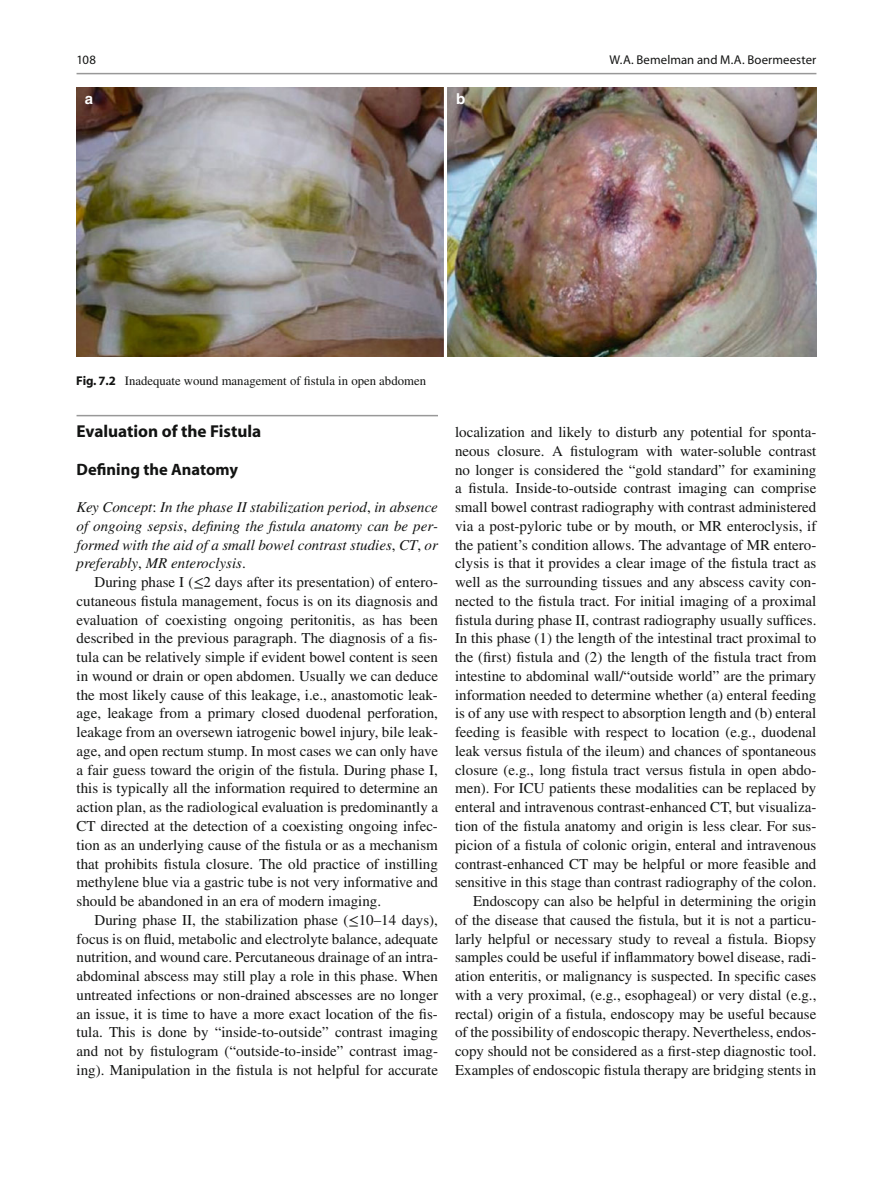
<style>
.page{position:relative;width:893px;height:1187px;background:#fff}
.page>*{position:absolute;margin:0;border:0;box-sizing:border-box;transform-origin:0 0}
.t1{font:700 17.25px "Myriad";color:#131413}
.t2{font:700 16.5px "Myriad";color:#131413}
.t3{font:15px/18.8px "Times";color:#131413;text-align:justify}
.t4{font:italic 15px/18.8px "Times";color:#131413;text-align:justify}
.t5{font:700 15px "Helvetica";color:#fff}
.t6{font:12.75px "Times";color:#131413}
.t7{font:12.75px "Myriad";letter-spacing:.01em;color:#131413}
.s1{font-family:"Myriad";font-weight:700}
.s2{font-style:normal}
.s3{font-family:"STIX General"}
</style>
<div class="page">
<hr style="left:77px;top:415px;width:361px;height:1px;background:#989898">
<img style="left:76px;top:88px;width:367px;height:268px">
<img style="left:448px;top:88px;width:369px;height:268px">
<hr style="left:77px;top:73px;width:739px;height:1px;background:#989898">
<p class="t7" style="left:77px;top:55px;width:21px">108</p>
<p class="t5" style="left:85px;top:90px;width:10px">a</p>
<p class="t5" style="left:456px;top:90px;width:11px">b</p>
<p class="t6" style="left:76px;top:376px;width:351px"><span class="s1">Fig. 7.2</span> Inadequate wound management of fistula in open abdomen</p>
<p class="t7" style="left:610px;top:55px;width:208px">W.A. Bemelman and M.A. Boermeester</p>
<p class="t1" style="left:77px;top:425px;width:186px">Evaluation of the Fistula</p>
<p class="t2" style="left:77px;top:463px;width:163px">Defining the Anatomy</p>
<p class="t4" style="left:77px;top:499px;width:363px">Key Concept <span class="s2">:</span> In the phase II stabilization period <span class="s2">,</span> in absence of ongoing sepsis <span class="s2">,</span> defining the fistula anatomy can be per&shy;formed with the aid of a small bowel contrast studies <span class="s2">,</span> CT <span class="s2">,</span> or preferably <span class="s2">,</span> MR enteroclysis <span class="s2">.</span></p>
<p class="t3" style="left:77px;top:574px;width:363px;text-indent:18px">During phase I (<span class="s3">≤</span>2 days after its presentation) of entero&shy;cutaneous fistula management, focus is on its diagnosis and evaluation of coexisting ongoing peritonitis, as has been described in the previous paragraph. The diagnosis of a fis&shy;tula can be relatively simple if evident bowel content is seen in wound or drain or open abdomen. Usually we can deduce the most likely cause of this leakage, i.e., anastomotic leak&shy;age, leakage from a primary closed duodenal perforation, leakage from an oversewn iatrogenic bowel injury, bile leak&shy;age, and open rectum stump. In most cases we can only have a fair guess toward the origin of the fistula. During phase I, this is typically all the information required to determine an action plan, as the radiological evaluation is predominantly a CT directed at the detection of a coexisting ongoing infec&shy;tion as an underlying cause of the fistula or as a mechanism that prohibits fistula closure. The old practice of instilling methylene blue via a gastric tube is not very informative and should be abandoned in an era of modern imaging.</p>
<p class="t3" style="left:77px;top:911px;width:363px;text-indent:18px">During phase II, the stabilization phase (<span class="s3">≤</span>10–14 days), focus is on fluid, metabolic and electrolyte balance, adequate nutrition, and wound care. Percutaneous drainage of an intra&shy;abdominal abscess may still play a role in this phase. When untreated infections or non-drained abscesses are no longer an issue, it is time to have a more exact location of the fis&shy;tula. This is done by “inside-to-outside” contrast imaging and not by fistulogram (“outside-to-inside” contrast imag&shy;ing). Manipulation in the fistula is not helpful for accurate</p>
<p class="t3" style="left:455px;top:424px;width:363px;text-align:right">localization and likely to disturb any potential for sponta&shy;neous closure. A fistulogram with water-soluble contrast no longer is considered the “gold standard” for examining a fistula. Inside-to-outside contrast imaging can comprise small bowel contrast radiography with contrast administered via a post- pyloric tube or by mouth, or MR enteroclysis, if the patient’s condition allows. The advantage of MR entero&shy;clysis is that it provides a clear image of the fistula tract as well as the surrounding tissues and any abscess cavity con&shy;nected to the fistula tract. For initial imaging of a proximal fistula during phase II, contrast radiography usually suffices.<br>In this phase (1) the length of the intestinal tract proximal to the (first) fistula and (2) the length of the fistula tract from intestine to abdominal wall/“outside world” are the primary information needed to determine whether (a) enteral feeding is of any use with respect to absorption length and (b) enteral feeding is feasible with respect to location (e.g., duodenal leak versus fistula of the ileum) and chances of spontaneous closure (e.g., long fistula tract versus fistula in open abdo&shy;men). For ICU patients these modalities can be replaced by enteral and intravenous contrast-enhanced CT, but visualiza&shy;tion of the fistula anatomy and origin is less clear. For sus&shy;picion of a fistula of colonic origin, enteral and intravenous contrast- enhanced CT may be helpful or more feasible and sensitive in this stage than contrast radiography of the colon.<br>Endoscopy can also be helpful in determining the origin<br>of the disease that caused the fistula, but it is not a particu&shy;larly helpful or necessary study to reveal a fistula. Biopsy samples could be useful if inflammatory bowel disease, radi&shy;ation enteritis, or malignancy is suspected. In specific cases with a very proximal, (e.g., esophageal) or very distal (e.g., rectal) origin of a fistula, endoscopy may be useful because of the possibility of endoscopic therapy. Nevertheless, endos&shy;copy should not be considered as a first-step diagnostic tool.<br>Examples of endoscopic fistula therapy are bridging stents in</p>
</div>
